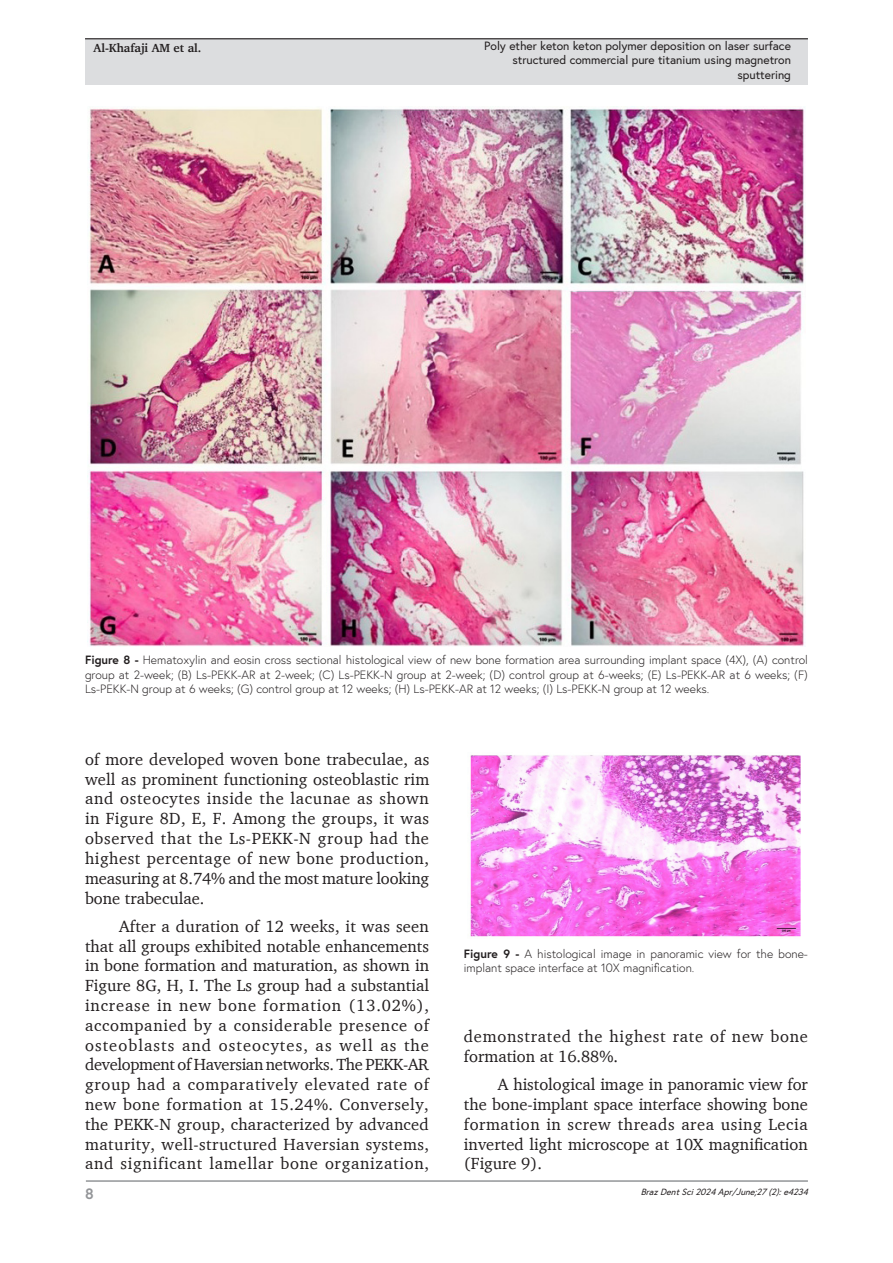
<style>
.page{position:relative;width:893px;height:1263px;background:#fff}
.page>*{position:absolute;margin:0;border:0;box-sizing:border-box;transform-origin:0 0}
.Paragraph{font:16.5px/19.8px "Charter";letter-spacing:.005em;color:#231f20;text-align:justify}
.Paragraph-2{font:16.5px/19.8px "Charter";letter-spacing:.045em;color:#231f20}
.t1{font:700 15px "Europa";color:#939598}
.FigureCaption{font:300 12px/14.4px "Europa";color:#231f20;text-align:justify}
.t2{font:12px/14.4px "Europa";letter-spacing:-.015em;color:#231f20;text-align:right}
.t3{font:12px "Europa";letter-spacing:-.195em;color:#231f20}
.t4{font:700 12px "Charter";color:#231f20}
.t5{font:italic 9px "Europa";color:#231f20}
.s1{font-weight:700}
</style>
<div class="page">
<hr style="left:86px;top:1180px;width:722px;height:2px;background:#939598">
<div style="left:85px;top:39px;width:723px;height:46px;background:#dcdddf"></div>
<hr style="left:85px;top:38px;width:723px;height:1px;background:#231f20">
<img style="left:88px;top:106px;width:717px;height:541px">
<img style="left:470px;top:755px;width:331px;height:182px">
<p class="t4" style="left:94px;top:41px;width:109px">Al-Khafaji AM et al.</p>
<p class="t2" style="left:484px;top:38px;width:308px">Poly ether keton keton polymer deposition on laser surface structured commercial pure titanium using magnetron sputtering</p>
<p class="t3" style="left:463px;top:53px;width:329px">Polyetherketonketonpolymerdepositionnlasersurfacestructured commercialpuretitanium usi g magnetronsputtering</p>
<p class="FigureCaption" style="left:85px;top:653px;width:724px"><span class="s1">Figure 8 -</span> Hematoxylin and eosin cross sectional histological view of new bone formation area surrounding implant space (4X), (A) control group at 2-week; (B) Ls-PEKK-AR at 2-week; (C) Ls-PEKK-N group at 2-week; (D) control group at 6-weeks; (E) Ls-PEKK-AR at 6 weeks; (F)<br>Ls-PEKK-N group at 6 weeks; (G) control group at 12 weeks; (H) Ls-PEKK-AR at 12 weeks; (I) Ls-PEKK-N group at 12 weeks.</p>
<p class="Paragraph" style="left:85px;top:749px;width:346px">of more developed woven bone trabeculae, as well as prominent functioning osteoblastic rim and osteocytes inside the lacunae as shown in Figure 8D, E, F. Among the groups, it was observed that the Ls-PEKK-N group had the highest percentage of new bone production, measuring at 8.74% and the most mature looking bone trabeculae.</p>
<p class="Paragraph" style="left:85px;top:916px;width:346px;text-indent:34px">After a duration of 12 weeks, it was seen that all groups exhibited notable enhancements in bone formation and maturation, as shown in Figure 8G, H, I. The Ls group had a substantial increase in new bone formation (13.02%), accompanied by a considerable presence of osteoblasts and osteocytes, as well as the development of Haversian networks. The PEKK-AR group had a comparatively elevated rate of new bone formation at 15.24%. Conversely, the PEKK-N group, characterized by advanced maturity, well-structured Haversian systems, and significant lamellar bone organization,</p>
<p class="FigureCaption" style="left:464px;top:946px;width:345px"><span class="s1">Figure 9 -</span> A histological image in panoramic view for the bone&shy;implant space interface at 10X magnification.</p>
<p class="Paragraph-2" style="left:464px;top:1026px;width:346px">demonstrated the highest rate of new bone formation at 16.88%.</p>
<p class="Paragraph" style="left:464px;top:1074px;width:345px;text-indent:34px">A histological image in panoramic view for the bone-implant space interface showing bone formation in screw threads area using Lecia inverted light microscope at 10X magnification (Figure 9).</p>
<p class="t1" style="left:85px;top:1184px;width:10px">8</p>
<p class="t5" style="left:641px;top:1185px;width:172px">BrazDentSci2024Apr/June;27(2):e4234</p>
</div>
